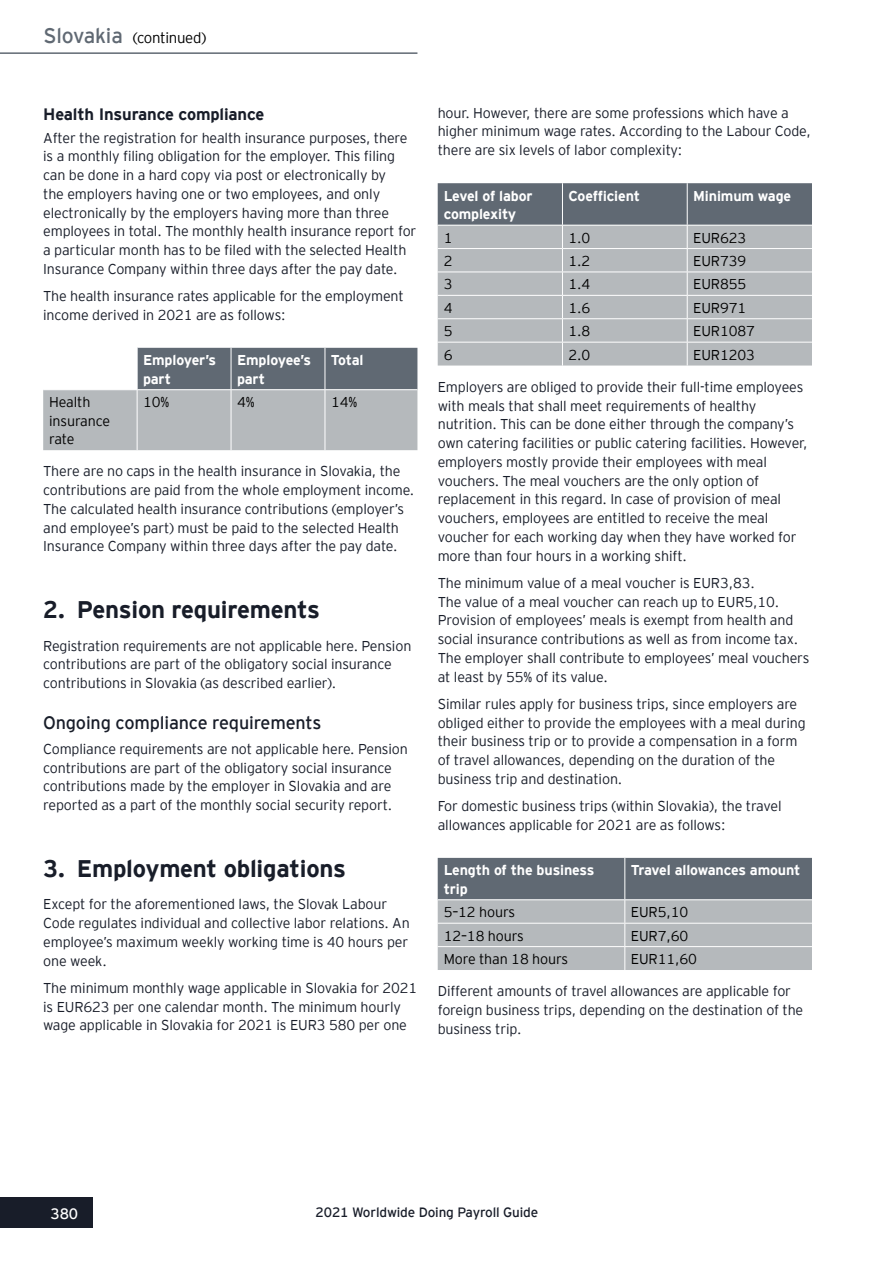
<style>
.page{position:relative;width:893px;height:1263px;background:#fff}
.page>*{position:absolute;margin:0;border:0;box-sizing:border-box;transform-origin:0 0}
.t1{font:700 24px "EY Interstate";letter-spacing:-.01em;color:#181d29}
.t2{font:18px "EY Interstate";letter-spacing:-.01em;color:#181d29}
.t3{font:700 16.5px "EY Interstate";letter-spacing:-.01em;color:#181d29}
.t4{font:300 15px "EY Interstate";letter-spacing:-.02em;color:#000}
.t5{font:15px "EY Interstate";color:#fff}
.t6{font:300 14.25px/18.8px "EY Interstate";letter-spacing:-.01em;color:#181d29}
.t7{font:300 14.25px/18.6px "EY Interstate";letter-spacing:-.01em;color:#000}
.t8{font:700 14.25px/18.5px "EY Interstate";letter-spacing:-.01em;color:#fff}
.t9{font:13.5px "EY Interstate";letter-spacing:-.01em;color:#181d29}
.s1{font-weight:400;font-size:21px;color:#606973}
</style>
<div class="page">
<hr style="left:0;top:52px;width:417px;height:2px;background:#606973">
<div style="left:0;top:1197px;width:93px;height:31px;background:#181d29"></div>
<svg style="left:43px;top:348px;width:374px;height:102px;background:#a3a8ad"></svg>
<hr style="left:137px;top:348px;width:1px;height:41px;background:#fff">
<hr style="left:231px;top:348px;width:1px;height:41px;background:#fff">
<hr style="left:325px;top:348px;width:1px;height:41px;background:#fff">
<hr style="left:43px;top:389px;width:94px;height:1px;background:#fff">
<hr style="left:137px;top:389px;width:94px;height:1px;background:#fff">
<hr style="left:137px;top:390px;width:1px;height:60px;background:#fff">
<hr style="left:231px;top:389px;width:94px;height:1px;background:#fff">
<hr style="left:231px;top:390px;width:1px;height:60px;background:#fff">
<hr style="left:325px;top:389px;width:92px;height:1px;background:#fff">
<hr style="left:325px;top:390px;width:1px;height:60px;background:#fff">
<svg style="left:438px;top:183px;width:374px;height:183px;background:#a4a9ad"></svg>
<svg style="left:438px;top:858px;width:374px;height:112px;background:#989da3"></svg>
<p class="t4" style="left:43px;top:27px;width:164px"><span class="s1">Slovakia</span> (continued)</p>
<p class="t3" style="left:43px;top:102px;width:223px">Health Insurance compliance</p>
<p class="t6" style="left:43px;top:127px;width:375px">After the registration for health insurance purposes, there is a monthly filing obligation for the employer. This filing can be done in a hard copy via post or electronically by<br>the employers having one or two employees, and only electronically by the employers having more than three employees in total. The monthly health insurance report for a particular month has to be filed with the selected Health Insurance Company within three days after the pay date.</p>
<p class="t6" style="left:43px;top:286px;width:362px">The health insurance rates applicable for the employment income derived in 2021 are as follows:</p>
<p class="t8" style="left:143px;top:350px;width:75px">Employer’s part</p>
<p class="t8" style="left:237px;top:350px;width:76px">Employee’s part</p>
<p class="t8" style="left:331px;top:350px;width:34px">Total</p>
<p class="t7" style="left:49px;top:392px;width:62px">Health insurance rate</p>
<p class="t7" style="left:143px;top:392px;width:28px">10%</p>
<p class="t7" style="left:237px;top:392px;width:19px">4%</p>
<p class="t7" style="left:331px;top:392px;width:28px">14%</p>
<p class="t6" style="left:43px;top:461px;width:373px">There are no caps in the health insurance in Slovakia, the contributions are paid from the whole employment income.<br>The calculated health insurance contributions (employer’s and employee’s part) must be paid to the selected Health Insurance Company within three days after the pay date.</p>
<h1 class="t1" style="left:43px;top:593px;width:278px">2. Pension requirements</h1>
<p class="t6" style="left:43px;top:635px;width:370px">Registration requirements are not applicable here. Pension contributions are part of the obligatory social insurance contributions in Slovakia (as described earlier).</p>
<p class="t2" style="left:43px;top:709px;width:280px">Ongoing compliance requirements</p>
<p class="t6" style="left:43px;top:738px;width:366px">Compliance requirements are not applicable here. Pension contributions are part of the obligatory social insurance contributions made by the employer in Slovakia and are reported as a part of the monthly social security report.</p>
<h1 class="t1" style="left:43px;top:851px;width:304px">3. Employment obligations</h1>
<p class="t6" style="left:43px;top:894px;width:368px">Except for the aforementioned laws, the Slovak Labour Code regulates individual and collective labor relations. An employee’s maximum weekly working time is 40 hours per one week.</p>
<p class="t6" style="left:43px;top:977px;width:376px">The minimum monthly wage applicable in Slovakia for 2021 is EUR623 per one calendar month. The minimum hourly wage applicable in Slovakia for 2021 is EUR3 580 per one</p>
<p class="t6" style="left:438px;top:102px;width:375px">hour. However, there are some professions which have a higher minimum wage rates. According to the Labour Code, there are six levels of labor complexity:</p>
<p class="t8" style="left:444px;top:185px;width:90px">Level of labor complexity</p>
<p class="t8" style="left:568px;top:185px;width:73px">Coefficient</p>
<p class="t8" style="left:693px;top:185px;width:100px">Minimum wage</p>
<p class="t7" style="left:444px;top:227px;width:10px">1</p>
<p class="t7" style="left:568px;top:227px;width:23px">1.0</p>
<p class="t7" style="left:693px;top:227px;width:55px">EUR623</p>
<p class="t7" style="left:444px;top:251px;width:10px">2</p>
<p class="t7" style="left:568px;top:251px;width:23px">1.2</p>
<p class="t7" style="left:693px;top:251px;width:55px">EUR739</p>
<p class="t7" style="left:444px;top:274px;width:10px">3</p>
<p class="t7" style="left:568px;top:274px;width:23px">1.4</p>
<p class="t7" style="left:693px;top:274px;width:55px">EUR855</p>
<p class="t7" style="left:444px;top:298px;width:10px">4</p>
<p class="t7" style="left:568px;top:298px;width:23px">1.6</p>
<p class="t7" style="left:693px;top:298px;width:55px">EUR971</p>
<p class="t7" style="left:444px;top:321px;width:10px">5</p>
<p class="t7" style="left:568px;top:321px;width:23px">1.8</p>
<p class="t7" style="left:693px;top:321px;width:63px">EUR1087</p>
<p class="t7" style="left:444px;top:344px;width:10px">6</p>
<p class="t7" style="left:568px;top:344px;width:23px">2.0</p>
<p class="t7" style="left:693px;top:344px;width:63px">EUR1203</p>
<p class="t6" style="left:438px;top:377px;width:371px">Employers are obliged to provide their full-time employees with meals that shall meet requirements of healthy nutrition. This can be done either through the company’s own catering facilities or public catering facilities. However, employers mostly provide their employees with meal vouchers. The meal vouchers are the only option of replacement in this regard. In case of provision of meal vouchers, employees are entitled to receive the meal voucher for each working day when they have worked for more than four hours in a working shift.</p>
<p class="t6" style="left:438px;top:573px;width:373px">The minimum value of a meal voucher is EUR3,83.<br>The value of a meal voucher can reach up to EUR5,10.<br>Provision of employees’ meals is exempt from health and social insurance contributions as well as from income tax.<br>The employer shall contribute to employees’ meal vouchers at least by 55% of its value.</p>
<p class="t6" style="left:438px;top:694px;width:369px">Similar rules apply for business trips, since employers are obliged either to provide the employees with a meal during their business trip or to provide a compensation in a form of travel allowances, depending on the duration of the business trip and destination.</p>
<p class="t6" style="left:438px;top:796px;width:345px">For domestic business trips (within Slovakia), the travel allowances applicable for 2021 are as follows:</p>
<p class="t8" style="left:444px;top:860px;width:152px">Length of the business trip</p>
<p class="t8" style="left:631px;top:860px;width:171px">Travel allowances amount</p>
<p class="t7" style="left:444px;top:902px;width:73px">5–12 hours</p>
<p class="t7" style="left:631px;top:902px;width:59px">EUR5,10</p>
<p class="t7" style="left:444px;top:925px;width:82px">12–18 hours</p>
<p class="t7" style="left:631px;top:925px;width:59px">EUR7,60</p>
<p class="t7" style="left:444px;top:949px;width:126px">More than 18 hours</p>
<p class="t7" style="left:631px;top:949px;width:68px">EUR11,60</p>
<p class="t6" style="left:438px;top:981px;width:367px">Different amounts of travel allowances are applicable for foreign business trips, depending on the destination of the business trip.</p>
<p class="t5" style="left:51px;top:1202px;width:29px">380</p>
<p class="t9" style="left:316px;top:1202px;width:224px">2021 Worldwide Doing Payroll Guide</p>
</div>
